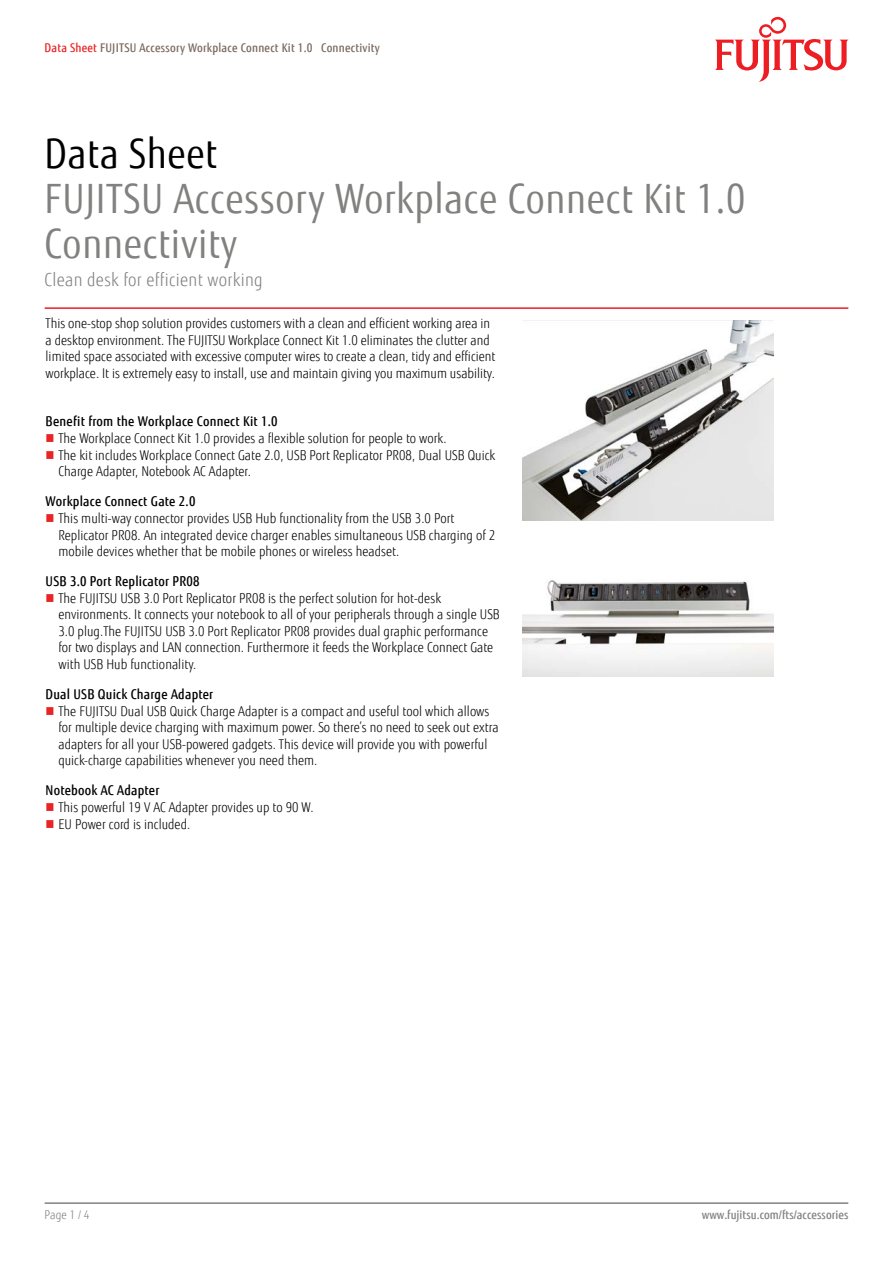
<style>
.page{position:relative;width:893px;height:1263px;background:#fff}
.page>*{position:absolute;margin:0;border:0;box-sizing:border-box;transform-origin:0 0}
.t1{font:40.5px/45px "Fujitsu Sans";letter-spacing:.02em;color:#818280;scale:.9 1}
.t2{font:40.5px "Fujitsu Sans";letter-spacing:.02em;color:#000;scale:.9 1}
.t3{font:300 18px "Fujitsu Sans";letter-spacing:.02em;color:#818280;scale:.9 1}
.t4{font:300 13.5px/16.5px "Fujitsu Sans";letter-spacing:.005em;color:#000;scale:.9 1}
.t5{font:500 13.5px "Fujitsu Sans";letter-spacing:.02em;color:#000;scale:.9 1}
.t6{font:500 12px "Fujitsu Sans";letter-spacing:.02em;color:#79695e;scale:.9 1}
.t7{font:500 12px "Fujitsu Sans";letter-spacing:.005em;color:#818280;scale:.9 1}
.t8{font:300 12px "Fujitsu Sans";color:#818280;scale:.9 1}
.s1{color:#e92425}
</style>
<div class="page">
<hr style="left:45px;top:1202px;width:803px;height:2px;background:#818280">
<hr style="left:45px;top:307px;width:803px;height:2px;background:#ed1d24">
<svg style="left:715px;top:17px;width:133px;height:65px"></svg>
<img style="left:522px;top:320px;width:251px;height:201px">
<img style="left:522px;top:580px;width:251px;height:96px">
<p class="t6" style="left:45px;top:40px;width:374px"><span class="s1">Data Sheet</span> FUJITSU Accessory Workplace Connect Kit 1.0 Connectivity</p>
<h1 class="t2" style="left:45px;top:130px;width:193px">Data Sheet</h1>
<h1 class="t1" style="left:45px;top:177px;width:780px">FUJITSU Accessory Workplace Connect Kit 1.0<br>Connectivity</h1>
<h2 class="t3" style="left:45px;top:269px;width:244px">Clean desk for efficient working</h2>
<p class="t4" style="left:46px;top:316px;width:501px">This one-stop shop solution provides customers with a clean and efficient working area in a desktop environment. The FUJITSU Workplace Connect Kit 1.0 eliminates the clutter and limited space associated with excessive computer wires to create a clean, tidy and efficient workplace. It is extremely easy to install, use and maintain giving you maximum usability.</p>
<p class="t5" style="left:46px;top:413px;width:259px">Benefit from the Workplace Connect Kit 1.0</p>
<p class="t4" style="left:58px;top:430px;width:487px">The Workplace Connect Kit 1.0 provides a flexible solution for people to work.<br>The kit includes Workplace Connect Gate 2.0, USB Port Replicator PR08, Dual USB Quick<br>Charge Adapter, Notebook AC Adapter.</p>
<p class="t5" style="left:46px;top:493px;width:168px">Workplace Connect Gate 2.0</p>
<p class="t4" style="left:58px;top:510px;width:487px">This multi-way connector provides USB Hub functionality from the USB 3.0 Port<br>Replicator PR08. An integrated device charger enables simultaneous USB charging of 2 mobile devices whether that be mobile phones or wireless headset.</p>
<p class="t5" style="left:46px;top:573px;width:172px">USB 3.0 Port Replicator PR08</p>
<p class="t4" style="left:58px;top:590px;width:492px">The FUJITSU USB 3.0 Port Replicator PR08 is the perfect solution for hot-desk environments. It connects your notebook to all of your peripherals through a single USB 3.0 plug.The FUJITSU USB 3.0 Port Replicator PR08 provides dual graphic performance for two displays and LAN connection. Furthermore it feeds the Workplace Connect Gate with USB Hub functionality.</p>
<p class="t5" style="left:46px;top:686px;width:188px">Dual USB Quick Charge Adapter</p>
<p class="t4" style="left:58px;top:703px;width:491px">The FUJITSU Dual USB Quick Charge Adapter is a compact and useful tool which allows for multiple device charging with maximum power. So there’s no need to seek out extra adapters for all your USB-powered gadgets. This device will provide you with powerful quick-charge capabilities whenever you need them.</p>
<p class="t5" style="left:46px;top:782px;width:128px">Notebook AC Adapter</p>
<p class="t4" style="left:58px;top:799px;width:285px">This powerful 19 V AC Adapter provides up to 90 W.<br>EU Power cord is included.</p>
<p class="t8" style="left:45px;top:1208px;width:51px">Page 1 / 4</p>
<p class="t7" style="left:702px;top:1208px;width:164px">www.fujitsu.com/fts/accessories</p>
</div>
